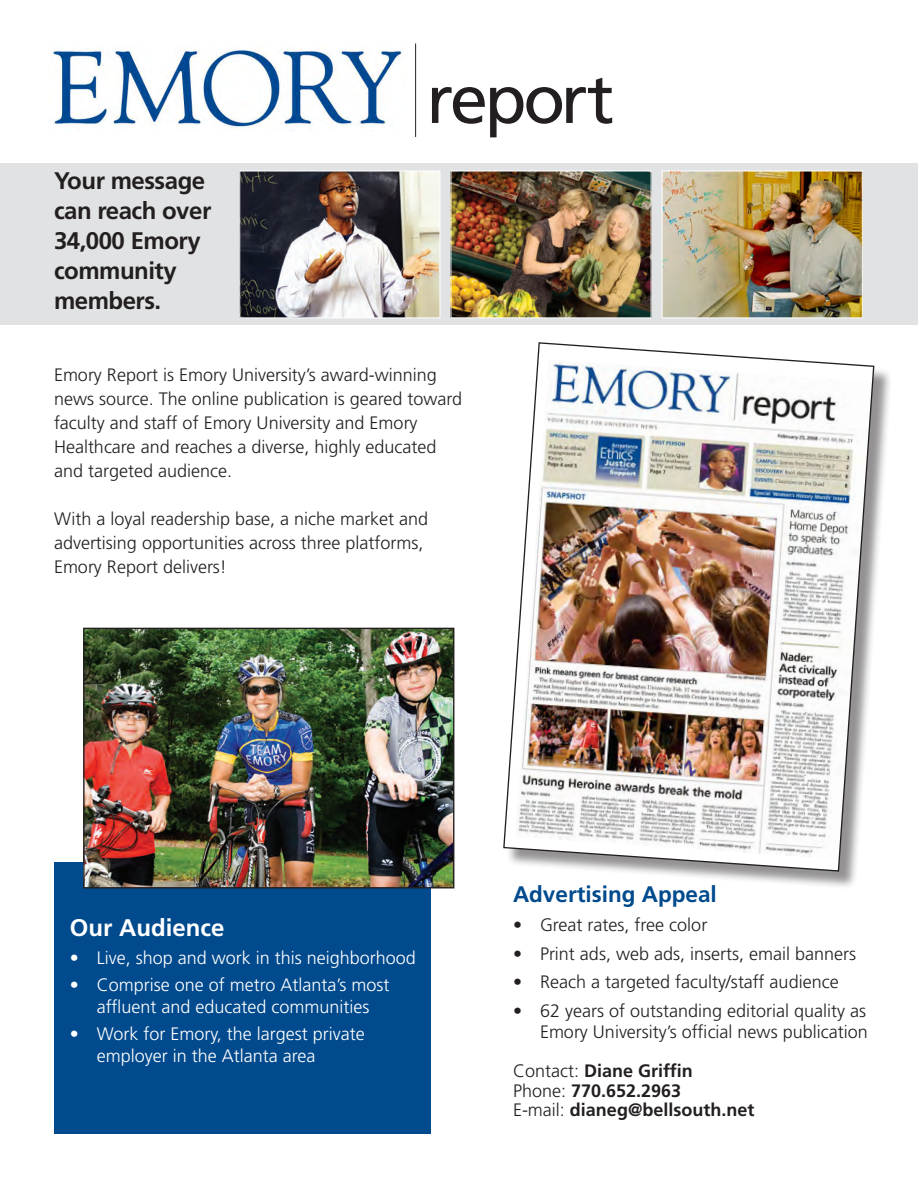
<style>
.page{position:relative;width:918px;height:1188px;background:#fff}
.page>*{position:absolute;margin:0;border:0;box-sizing:border-box;transform-origin:0 0}
.t1{font:700 24px/30px "Frutiger LT Std";letter-spacing:-.02em;color:#231f20}
.t2{font:700 24px "Frutiger LT Std";color:#fff}
.t3{font:700 22.5px "Frutiger LT Std";color:#004a8d}
.t4{font:300 18px/24px "Frutiger LT Std";color:#231f20}
.t5{font:300 18px/21.6px "Frutiger LT Std";color:#fff;text-align:center}
.t6{font:700 18px/19.5px "Frutiger LT Std";color:#231f20}
.s1{font-weight:300}
</style>
<div class="page">
<div style="left:0;top:163px;width:918px;height:162px;background:#e1e2e4"></div>
<img style="left:52px;top:49px;width:350px;height:80px">
<hr style="left:415px;top:44px;width:1px;height:93px;background:#231f20">
<svg style="left:432px;top:78px;width:180px;height:59px"></svg>
<img style="left:453px;top:173px;width:197px;height:143px">
<img style="left:241px;top:173px;width:197px;height:143px">
<div style="left:239px;top:171px;width:201px;height:147px;border:1px solid #fff"></div>
<img style="left:664px;top:173px;width:197px;height:143px">
<div style="left:662px;top:171px;width:201px;height:147px;border:1px solid #fff"></div>
<div style="left:54px;top:863px;width:377px;height:271px;background:#004a8d"></div>
<img style="left:85px;top:630px;width:367px;height:256px">
<div style="left:83px;top:628px;width:371px;height:260px;border:1px solid #231f20"></div>
<div style="left:506px;top:345px;width:387px;height:545px;background:#231f20;opacity:.49"></div>
<img style="left:503px;top:342px;width:372px;height:530px">
<p class="t1" style="left:54px;top:166px;width:159px">Your message can reach over<br>34,000 Emory</p>
<p class="t1" style="left:54px;top:256px;width:124px">community</p>
<p class="t1" style="left:54px;top:286px;width:109px">members.</p>
<p class="t4" style="left:54px;top:363px;width:384px">Emory Report is Emory University’s award-winning</p>
<p class="t4" style="left:54px;top:387px;width:410px">news source. The online publication is geared -toward faculty and staff of Emory University and Emory<br>Healthcare and reaches a diverse, highly educated</p>
<p class="t4" style="left:54px;top:459px;width:180px">and targeted audience.</p>
<p class="t4" style="left:54px;top:507px;width:376px">With a loyal readership base, a niche market and advertising opportunities across three platforms,<br>Emory Report delivers!</p>
<p class="t2" style="left:70px;top:914px;width:156px">Our Audience</p>
<p class="t5" style="left:70px;top:947px;width:348px">• Live, shop and work in this neighborhood</p>
<p class="t5" style="left:70px;top:974px;width:321px">• Comprise one of metro Atlanta’s most affluent and educated communities</p>
<p class="t5" style="left:97px;top:1024px;width:270px;text-align:left;text-indent:-27px">• Work for Emory, the largest private employer in the Atlanta area</p>
<p class="t3" style="left:513px;top:881px;width:205px">Advertising Appeal</p>
<p class="t4" style="left:513px;top:913px;width:196px">• Great rates, free color</p>
<p class="t4" style="left:513px;top:942px;width:345px">• Print ads, web ads, inserts, email banners</p>
<p class="t4" style="left:513px;top:970px;width:327px">• Reach a targeted faculty/staff audience</p>
<p class="t4" style="left:513px;top:1000px;width:356px;line-height:21.6px;text-align:right">• 62 years of outstanding editorial quality as<br>Emory University’s official news publication</p>
<p class="t6" style="left:513px;top:1061px;width:181px"><span class="s1">Contact:</span> Diane Griffin<br><span class="s1">Phone:</span> 770.652.2963</p>
<p class="t6" style="left:513px;top:1100px;width:243px"><span class="s1">E-mail:</span> dianeg@bellsouth.net</p>
</div>
